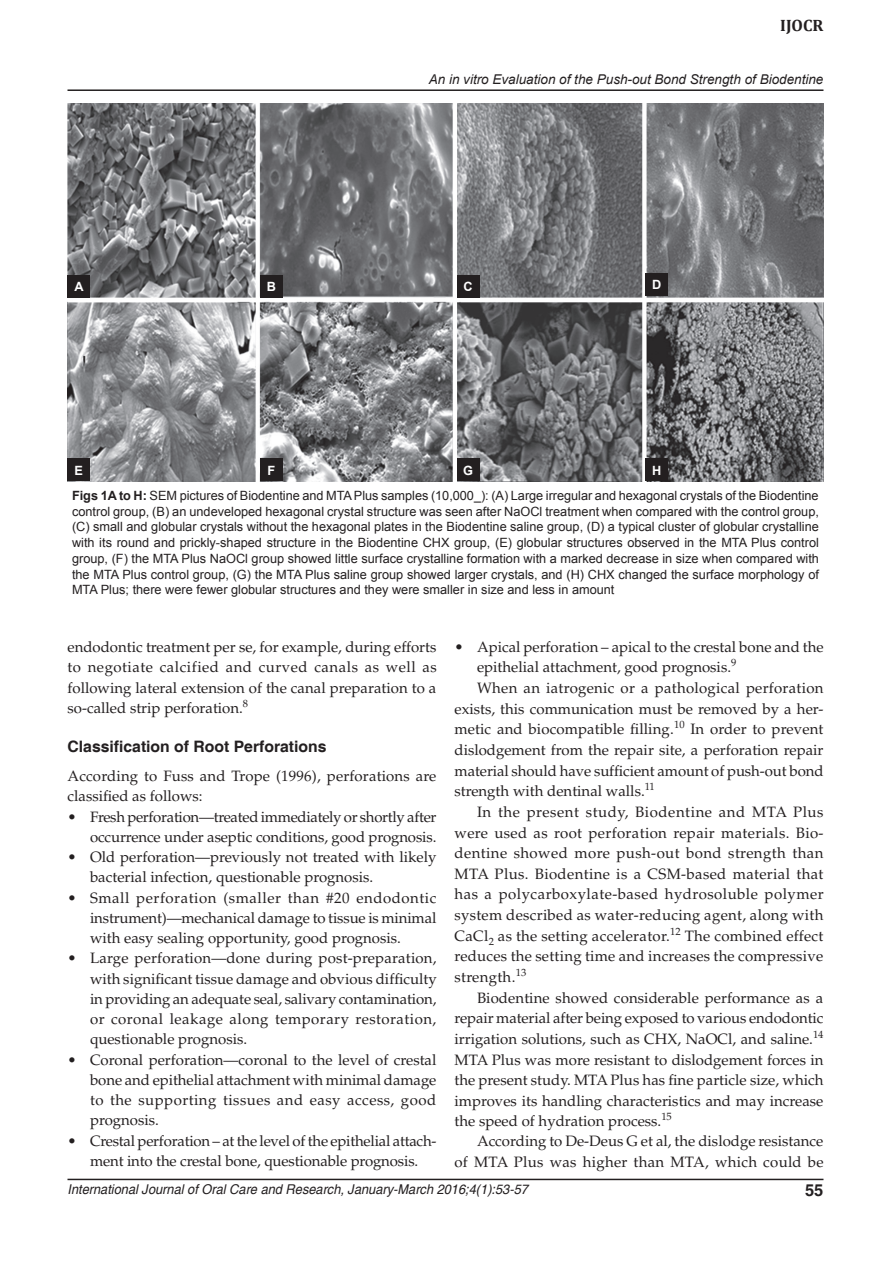
<style>
.page{position:relative;width:891px;height:1269px;background:#fff}
.page>*{position:absolute;margin:0;border:0;box-sizing:border-box;transform-origin:0 0}
.t1{font:700 16.5px "Cambria";color:#231f20}
.t2{font:700 16.5px "Helvetica";color:#231f20}
.t3{font:700 15.75px "Helvetica";color:#231f20}
.t4{font:15px/20.2px "Palatino";color:#231f20;text-align:justify}
.t5{font:15px "Palatino";letter-spacing:.02em;color:#231f20}
.t6{font:15px/20.2px "Palatino";letter-spacing:-.02em;color:#231f20;text-align:right}
.t7{font:15px "Palatino";letter-spacing:.025em;color:#231f20}
.t8{font:15px "Palatino";letter-spacing:.03em;color:#231f20}
.t9{font:15px "Palatino";letter-spacing:.035em;color:#231f20}
.t10{font:italic 13.5px "Helvetica";color:#231f20;scale:.95 1}
.t11{font:italic 13.5px "Arial";color:#231f20}
.t12{font:12.75px/15.8px "Arial";color:#231f20;text-align:justify}
.t13{font:700 12.75px "Arial";color:#fff}
.s1{font-weight:700}
</style>
<div class="page">
<hr style="left:68px;top:89px;width:756px;height:2px;background:#231f20">
<hr style="left:68px;top:1179px;width:756px;height:1px;background:#231f20">
<img style="left:68px;top:104px;width:756px;height:377px">
<div style="left:68px;top:275px;width:22px;height:23px;background:#231f20"></div>
<div style="left:68px;top:459px;width:22px;height:22px;background:#231f20"></div>
<div style="left:457px;top:275px;width:23px;height:23px;background:#231f20"></div>
<div style="left:457px;top:459px;width:23px;height:22px;background:#231f20"></div>
<div style="left:260px;top:275px;width:23px;height:23px;background:#231f20"></div>
<div style="left:260px;top:459px;width:23px;height:22px;background:#231f20"></div>
<div style="left:645px;top:273px;width:23px;height:23px;background:#231f20"></div>
<div style="left:645px;top:459px;width:23px;height:22px;background:#231f20"></div>
<p class="t1" style="left:780px;top:16px;width:45px">IJOCR</p>
<p class="t13" style="left:74px;top:278px;width:11px">A</p>
<p class="t13" style="left:74px;top:462px;width:10px">E</p>
<p class="t13" style="left:267px;top:278px;width:11px">B</p>
<p class="t13" style="left:267px;top:462px;width:9px">F</p>
<p class="t11" style="left:429px;top:70px;width:396px">An in vitro Evaluation of the Push-out Bond Strength of Biodentine</p>
<p class="t13" style="left:464px;top:278px;width:11px">C</p>
<p class="t13" style="left:463px;top:462px;width:11px">G</p>
<p class="t13" style="left:652px;top:276px;width:11px">D</p>
<p class="t13" style="left:652px;top:462px;width:11px">H</p>
<p class="t12" style="left:72px;top:488px;width:749px"><span class="s1">Figs 1A to H:</span> SEM pictures of Biodentine and MTA Plus samples (10,000_): (A) Large irregular and hexagonal crystals of the Biodentine control group, (B) an undeveloped hexagonal crystal structure was seen after NaOCl treatment when compared with the control group, (C) small and globular crystals without the hexagonal plates in the Biodentine saline group, (D) a typical cluster of globular crystalline with its round and prickly-shaped structure in the Biodentine CHX group, (E) globular structures observed in the MTA Plus control group, (F) the MTA Plus NaOCl group showed little surface crystalline formation with a marked decrease in size when compared with the MTA Plus control group, (G) the MTA Plus saline group showed larger crystals, and (H) CHX changed the surface morphology of MTA Plus; there were fewer globular structures and they were smaller in size and less in amount</p>
<p class="t4" style="left:68px;top:637px;width:371px">endodontic treatment per se, for example, during efforts to negotiate calcified and curved canals as well as following lateral extension of the canal preparation to a so-called strip perforation.<sup>8</sup></p>
<p class="t3" style="left:68px;top:737px;width:261px">Classification of Root Perforations</p>
<p class="t4" style="left:68px;top:766px;width:371px">According to Fuss and Trope (1996), perforations are classified as follows:</p>
<p class="t6" style="left:68px;top:807px;width:371px">• Fresh perforation—treated immediately or shortly after occurrence under aseptic conditions, good prognosis.</p>
<p class="t4" style="left:90px;top:847px;width:348px;text-indent:-23px">• Old perforation—previously not treated with likely bacterial infection, questionable prognosis.</p>
<p class="t4" style="left:90px;top:888px;width:348px;text-indent:-22px">• Small perforation (smaller than #20 endodontic instrument)—mechanical damage to tissue is minimal with easy sealing opportunity, good prognosis.</p>
<p class="t4" style="left:90px;top:948px;width:348px;text-indent:-22px">• Large perforation—done during post-preparation, with significant tissue damage and obvious difficulty in providing an adequate seal, salivary contamination, or coronal leakage along temporary restoration, questionable prognosis.</p>
<p class="t4" style="left:90px;top:1050px;width:348px;text-indent:-22px">• Coronal perforation—coronal to the level of crestal bone and epithelial attachment with minimal damage to the supporting tissues and easy access, good prognosis.</p>
<p class="t4" style="left:68px;top:1131px;width:371px;text-align:center">• Crestal perforation – at the level of the epithelial attach&shy;ment into the crestal bone, questionable prognosis.</p>
<p class="t4" style="left:455px;top:637px;width:371px">• Apical perforation – apical to the crestal bone and the</p>
<p class="t4" style="left:477px;top:657px;width:261px">epithelial attachment, good prognosis.<sup>9</sup></p>
<p class="t5" style="left:477px;top:679px;width:348px">When an iatrogenic or a pathological perforation</p>
<p class="t4" style="left:454px;top:699px;width:370px">exists, this communication must be removed by a her-</p>
<p class="t4" style="left:454px;top:719px;width:370px">metic and biocompatible filling.<sup>10</sup> In order to prevent</p>
<p class="t4" style="left:455px;top:740px;width:370px">dislodgement from the repair site, a perforation repair</p>
<p class="t4" style="left:455px;top:761px;width:371px">material should have sufficient amount of push-out bond</p>
<p class="t4" style="left:455px;top:781px;width:202px">strength with dentinal walls.<sup>11</sup></p>
<p class="t9" style="left:477px;top:803px;width:348px">In the present study, Biodentine and MTA Plus</p>
<p class="t7" style="left:454px;top:824px;width:371px">were used as root perforation repair materials. Bio-</p>
<p class="t8" style="left:454px;top:844px;width:371px">dentine showed more push-out bond strength than</p>
<p class="t7" style="left:454px;top:865px;width:371px">MTA Plus. Biodentine is a CSM-based material that</p>
<p class="t8" style="left:455px;top:886px;width:371px">has a polycarboxylate-based hydrosoluble polymer</p>
<p class="t5" style="left:455px;top:906px;width:371px">system described as water-reducing agent, along with</p>
<p class="t5" style="left:455px;top:927px;width:370px">CaCl<sub>2</sub> as the setting accelerator.<sup>12</sup> The combined effect</p>
<p class="t4" style="left:455px;top:946px;width:371px">reduces the setting time and increases the compressive</p>
<p class="t5" style="left:455px;top:968px;width:73px">strength.<sup>13</sup></p>
<p class="t4" style="left:477px;top:988px;width:348px">Biodentine showed considerable performance as a</p>
<p class="t4" style="left:454px;top:1008px;width:370px">repair material after being exposed to various endodontic</p>
<p class="t4" style="left:454px;top:1029px;width:370px">irrigation solutions, such as CHX, NaOCl, and saline.<sup>14</sup></p>
<p class="t4" style="left:454px;top:1050px;width:371px">MTA Plus was more resistant to dislodgement forces in</p>
<p class="t4" style="left:454px;top:1070px;width:371px">the present study. MTA Plus has fine particle size, which</p>
<p class="t4" style="left:454px;top:1091px;width:371px">improves its handling characteristics and may increase</p>
<p class="t4" style="left:454px;top:1111px;width:219px">the speed of hydration process.<sup>15</sup></p>
<p class="t4" style="left:477px;top:1131px;width:348px">According to De-Deus G et al, the dislodge resistance</p>
<p class="t5" style="left:454px;top:1153px;width:371px">of MTA Plus was higher than MTA, which could be</p>
<p class="t10" style="left:68px;top:1181px;width:486px">International Journal of Oral Care and Research, January-March 2016;4(1):53-57</p>
<p class="t2" style="left:805px;top:1180px;width:20px">55</p>
</div>
